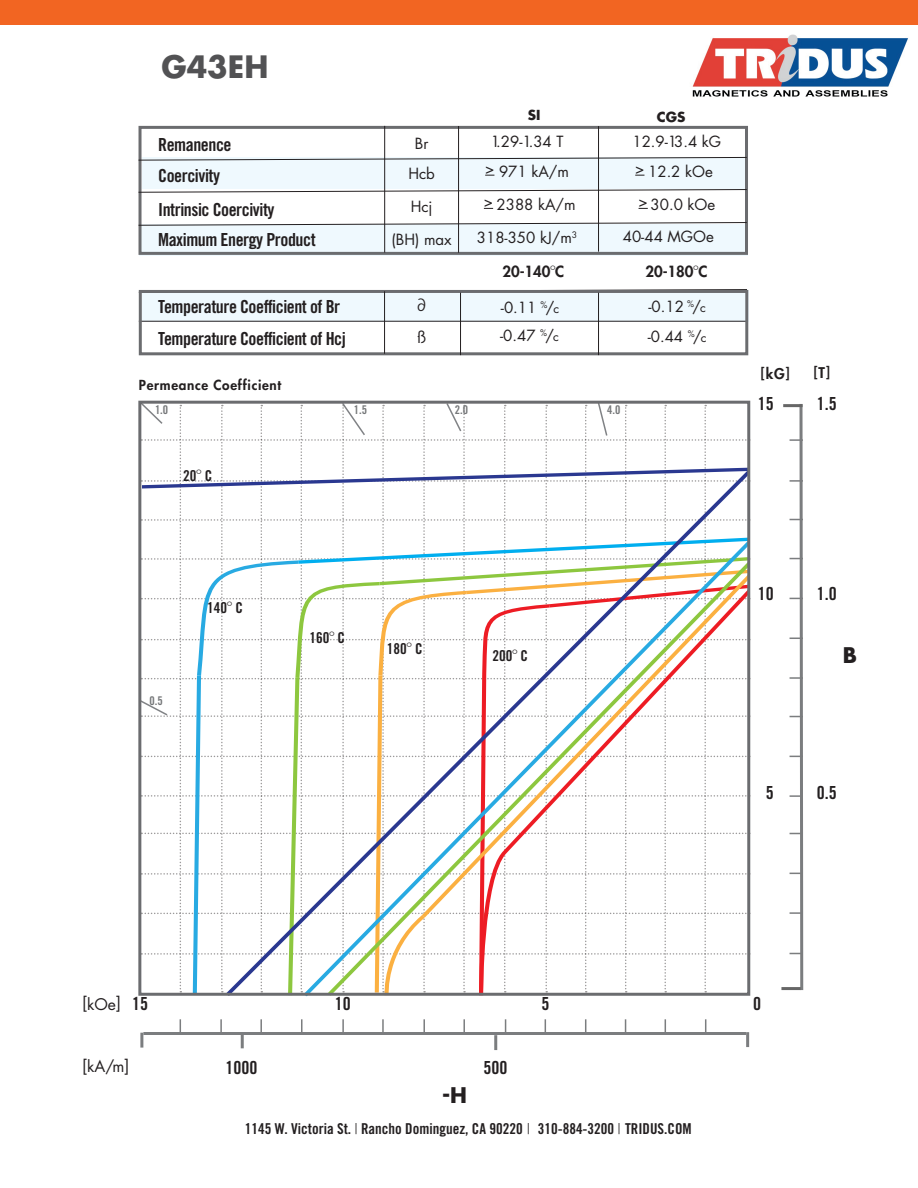
<style>
.page{position:relative;width:918px;height:1188px;background:#fff}
.page>*{position:absolute;margin:0;border:0;box-sizing:border-box;transform-origin:0 0}
.t1{font:700 30px "Futura Std";color:#525254}
.t2{font:700 21px "Futura Std";color:#231f20}
.t3{font:18px/30.3px "Trade Gothic LT Std Bd Cn 20";letter-spacing:-.025em;color:#231f20}
.t4{font:15.6px "Futura Std";color:#231f20}
.t5{font:15px/29.2px "Futura Std";color:#231f20;text-align:center}
.t6{font:15px "Trade Gothic LT Std Bd Cn 20";color:#231f20}
.t7{font:800 15px "Futura Std";color:#231f20}
.t8{font:800 14.4px "Futura Std";color:#231f20}
.t9{font:800 13.5px "Futura Std";letter-spacing:.05em;color:#231f20}
.t10{font:700 13.5px "Futura Std";color:#231f20}
.t11{font:12px "Trade Gothic LT Std Bd Cn 20";color:#757779}
.s1{font-weight:300}
.s2{font-size:12px}
.s3{font-family:"Futura Std";font-weight:300}
.s4{font-family:"Trade Gothic LT Std";font-weight:300}
</style>
<div class="page">
<img style="left:692px;top:34px;width:216px;height:63px">
<div style="left:142px;top:290px;width:606px;height:32px;background:#eff9fe"></div>
<div style="left:0;top:0;width:918px;height:25px;background:#f26522"></div>
<hr style="left:746px;top:1032px;width:3px;height:15px;background:#7b7d7f">
<hr style="left:241px;top:1033px;width:3px;height:15px;background:#7b7d7f">
<hr style="left:494px;top:1035px;width:3px;height:15px;background:#7b7d7f">
<hr style="left:143px;top:1032px;width:603px;height:3px;background:#7b7d7f">
<hr style="left:140px;top:1033px;width:3px;height:15px;background:#7b7d7f">
<hr style="left:781px;top:987px;width:20px;height:3px;background:#666">
<hr style="left:783px;top:404px;width:20px;height:3px;background:#666">
<svg style="left:790px;top:404px;width:14px;height:587px"></svg>
<svg style="left:180px;top:1019px;width:1px;height:13px"></svg>
<svg style="left:220px;top:1019px;width:2px;height:13px"></svg>
<svg style="left:260px;top:1019px;width:2px;height:13px"></svg>
<svg style="left:301px;top:1019px;width:2px;height:13px"></svg>
<svg style="left:342px;top:1019px;width:2px;height:13px"></svg>
<svg style="left:382px;top:1019px;width:2px;height:13px"></svg>
<svg style="left:423px;top:1019px;width:2px;height:13px"></svg>
<svg style="left:463px;top:1019px;width:2px;height:13px"></svg>
<svg style="left:505px;top:1019px;width:1px;height:13px"></svg>
<svg style="left:545px;top:1019px;width:1px;height:13px"></svg>
<svg style="left:585px;top:1019px;width:1px;height:13px"></svg>
<svg style="left:625px;top:1019px;width:1px;height:13px"></svg>
<svg style="left:665px;top:1019px;width:1px;height:13px"></svg>
<svg style="left:705px;top:1019px;width:1px;height:13px"></svg>
<div style="left:142px;top:158px;width:603px;height:31px;background:#eff9fe"></div>
<div style="left:139px;top:224px;width:609px;height:32px;background:#eff9fe"></div>
<div style="left:139px;top:126px;width:609px;height:129px;border:3px solid #6b6c6f"></div>
<svg style="left:138px;top:157px;width:610px;height:4px"></svg>
<svg style="left:138px;top:189px;width:610px;height:4px"></svg>
<svg style="left:138px;top:222px;width:610px;height:4px"></svg>
<hr style="left:384px;top:126px;width:1px;height:127px;background:#231f20">
<hr style="left:458px;top:126px;width:1px;height:127px;background:#231f20">
<hr style="left:598px;top:126px;width:1px;height:126px;background:#231f20">
<svg style="left:138px;top:289px;width:609px;height:4px"></svg>
<hr style="left:139px;top:321px;width:608px;height:1px;background:#231f20">
<div style="left:139px;top:290px;width:609px;height:65px;border:3px solid #6b6c6f"></div>
<hr style="left:598px;top:293px;width:1px;height:62px;background:#231f20">
<hr style="left:460px;top:293px;width:1px;height:62px;background:#231f20">
<svg style="left:138px;top:400px;width:612px;height:592px"></svg>
<svg style="left:222px;top:468px;width:524px;height:524px"></svg>
<svg style="left:299px;top:534px;width:447px;height:458px"></svg>
<svg style="left:323px;top:554px;width:423px;height:438px"></svg>
<svg style="left:418px;top:566px;width:328px;height:355px"></svg>
<svg style="left:477px;top:581px;width:269px;height:411px"></svg>
<hr style="left:384px;top:291px;width:1px;height:63px;background:#231f20">
<div style="left:138px;top:401px;width:612px;height:595px;border:3px solid #6b6c6f"></div>
<p class="t1" style="left:161px;top:47px;width:109px">G43EH</p>
<p class="t3" style="left:158px;top:130px;width:75px">Remanence<br>Coercivity</p>
<p class="t3" style="left:158px;top:195px;width:159px;line-height:29.5px">Intrinsic Coercivity<br>Maximum Energy Product</p>
<p class="t3" style="left:158px;top:290px;width:189px;line-height:32.4px">Temperature Coefficient of Br<br>Temperature Coefficient of Hcj</p>
<p class="t5" style="left:408px;top:129px;width:28px">Br<br>Hcb</p>
<p class="t5" style="left:392px;top:190px;width:62px;line-height:32.8px">Hcj<br>(BH) max</p>
<p class="t5" style="left:417px;top:290px;width:11px;line-height:31.7px;text-align:left">∂ ß</p>
<p class="t10" style="left:528px;top:106px;width:14px">SI</p>
<p class="t10" style="left:657px;top:108px;width:30px">CGS</p>
<p class="t5" style="left:491px;top:127px;width:74px">1.29-1.34 T</p>
<p class="t5" style="left:632px;top:127px;width:90px">12.9-13.4 kG</p>
<p class="t5" style="left:485px;top:157px;width:85px">&gt; 971 kA/m</p>
<p class="t5" style="left:635px;top:157px;width:79px">&gt; 12.2 kOe</p>
<p class="t5" style="left:484px;top:190px;width:93px">&gt; 2388 kA/m</p>
<p class="t5" style="left:639px;top:190px;width:78px">&gt; 30.0 kOe</p>
<p class="t5" style="left:477px;top:223px;width:102px">318-350 kJ/m<sup>3</sup></p>
<p class="t5" style="left:623px;top:222px;width:93px">40-44 MGOe</p>
<p class="t7" style="left:502px;top:262px;width:63px">20-140<span class="s1">º</span>C</p>
<p class="t7" style="left:645px;top:262px;width:64px">20-180<span class="s1">º</span>C</p>
<p class="t5" style="left:501px;top:294px;width:60px">-0.11 <sup>%</sup> / <span class="s2">c</span></p>
<p class="t5" style="left:648px;top:292px;width:59px">-0.12 <sup>%</sup> / <span class="s2">c</span></p>
<p class="t5" style="left:500px;top:321px;width:60px">-0.47 <sup>%</sup> / <span class="s2">c</span></p>
<p class="t5" style="left:648px;top:323px;width:60px">-0.44 <sup>%</sup> / <span class="s2">c</span></p>
<p class="t9" style="left:139px;top:377px;width:144px">Permeance Coefficient</p>
<p class="t11" style="left:155px;top:402px;width:15px">1.0</p>
<p class="t11" style="left:354px;top:402px;width:15px">1.5</p>
<p class="t11" style="left:455px;top:402px;width:15px">2.0</p>
<p class="t11" style="left:607px;top:402px;width:15px">4.0</p>
<p class="t6" style="left:183px;top:466px;width:31px">20<span class="s3">º</span> C</p>
<p class="t8" style="left:761px;top:365px;width:30px">[kG]</p>
<p class="t8" style="left:814px;top:363px;width:18px">[T]</p>
<p class="t3" style="left:758px;top:388px;width:17px">15</p>
<p class="t3" style="left:817px;top:388px;width:21px">1.5</p>
<p class="t11" style="left:149px;top:693px;width:15px">0.5</p>
<p class="t6" style="left:207px;top:599px;width:37px">140<span class="s3">º</span> C</p>
<p class="t6" style="left:309px;top:629px;width:37px">160<span class="s3">º</span> C</p>
<p class="t6" style="left:387px;top:639px;width:37px">180<span class="s3">º</span> C</p>
<p class="t6" style="left:492px;top:646px;width:37px">200<span class="s3">º</span> C</p>
<p class="t3" style="left:758px;top:579px;width:17px">10</p>
<p class="t3" style="left:817px;top:579px;width:21px">1.0</p>
<p class="t2" style="left:843px;top:641px;width:16px">B</p>
<p class="t3" style="left:766px;top:777px;width:9px">5</p>
<p class="t3" style="left:817px;top:777px;width:21px">0.5</p>
<p class="t4" style="left:82px;top:994px;width:40px">[kOe]</p>
<p class="t3" style="left:132px;top:989px;width:17px">15</p>
<p class="t3" style="left:335px;top:989px;width:17px">10</p>
<p class="t3" style="left:542px;top:989px;width:9px">5</p>
<p class="t3" style="left:753px;top:989px;width:9px">0</p>
<p class="t4" style="left:82px;top:1057px;width:49px">[kA/m]</p>
<p class="t3" style="left:226px;top:1052px;width:33px">1000</p>
<p class="t3" style="left:483px;top:1052px;width:25px">500</p>
<p class="t2" style="left:442px;top:1080px;width:27px">-H</p>
<p class="t6" style="left:245px;top:1120px;width:448px">1145 W. Victoria St. <span class="s4">|</span> Rancho Dominguez, CA 90220 <span class="s4">|</span> 310-884-3200 <span class="s4">|</span> TRIDUS.COM</p>
</div>
